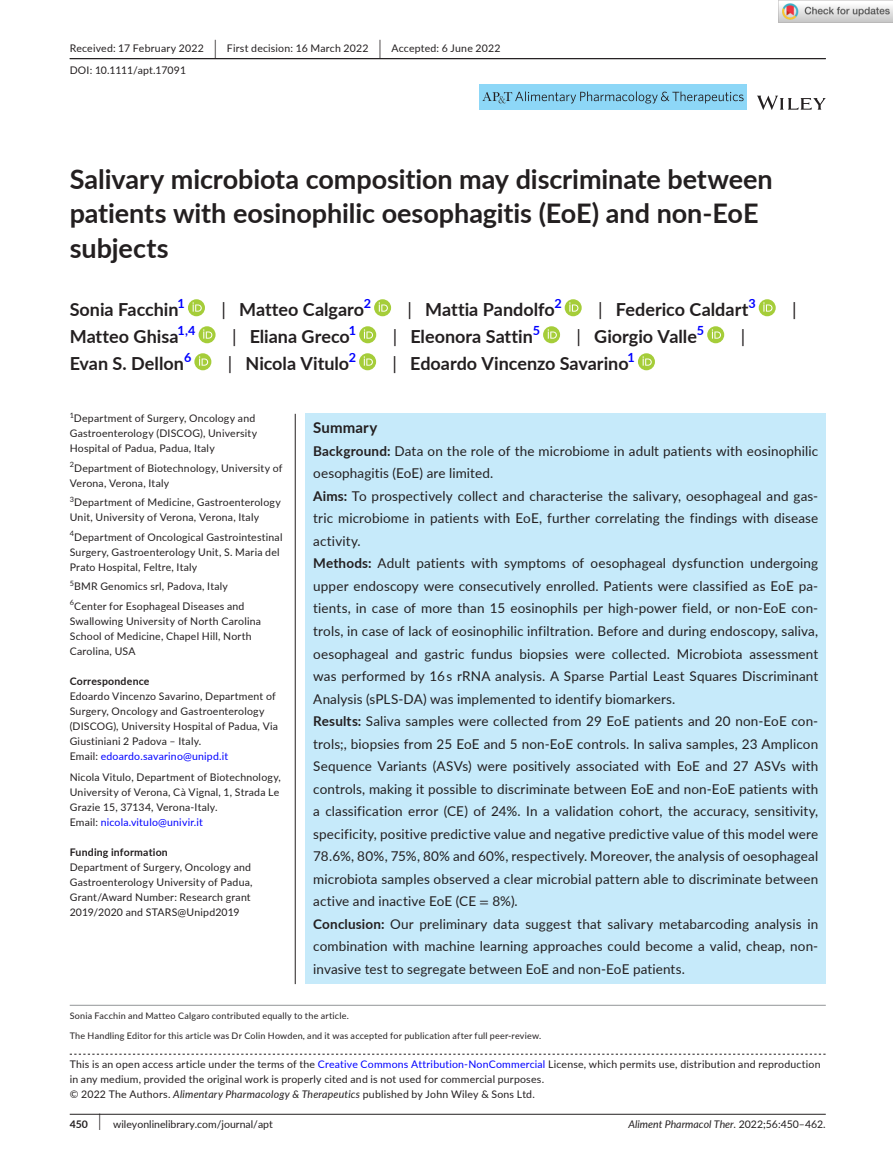
<style>
.page{position:relative;width:893px;height:1174px;background:#fff}
.page>*{position:absolute;margin:0;border:0;box-sizing:border-box;transform-origin:0 0}
.t1{font:700 27px/34.5px "Lato";letter-spacing:-.005em;color:#231f20}
.t2{font:700 18px "Lato";color:#231f20}
.t3{font:18px "Lato";color:#231f20}
.t4{font:700 15px "Lato";letter-spacing:.01em;color:#231f20}
.t5{font:13.5px/22.5px "Lato";letter-spacing:.01em;color:#231f20}
.t6{font:10.5px/15px "Lato";letter-spacing:.02em;color:#231f20}
.t7{font:10.5px "Lato";color:#231f20}
.t8{font:italic 10.5px "Lato";color:#231f20}
.t9{font:700 10.5px "Lato";letter-spacing:.02em;color:#231f20}
.t10{font:9px/19.5px "Lato";letter-spacing:.025em;color:#231f20}
.s1{font-size:19.65px}
.s2{font-weight:400}
.s3{color:#00f}
.s4{font-weight:700}
.s5{font-family:"STIX"}
.s6{font-style:italic}
.s7{font-size:17.4px}
.s8{font-style:normal}
</style>
<div class="page">
<hr style="left:70px;top:1113px;width:756px;height:1px;background:#231f20">
<svg style="left:757px;top:96px;width:69px;height:14px"></svg>
<div style="left:480px;top:84px;width:267px;height:26px;background:#8dd7f7"></div>
<svg style="left:482px;top:91px;width:262px;height:13px"></svg>
<hr style="left:70px;top:58px;width:756px;height:1px;background:#231f20">
<svg style="left:188px;top:299px;width:17px;height:17px"></svg>
<svg style="left:193px;top:302px;width:9px;height:10px"></svg>
<svg style="left:374px;top:299px;width:17px;height:17px"></svg>
<svg style="left:379px;top:302px;width:9px;height:10px"></svg>
<div style="left:565px;top:299px;width:17px;height:17px;background:#a5cd39;border-radius:50%"></div>
<svg style="left:569px;top:302px;width:9px;height:10px"></svg>
<div style="left:759px;top:299px;width:17px;height:17px;background:#a5cd39;border-radius:50%"></div>
<svg style="left:763px;top:302px;width:9px;height:10px"></svg>
<div style="left:199px;top:326px;width:17px;height:17px;background:#a5cd39;border-radius:50%"></div>
<svg style="left:203px;top:329px;width:9px;height:10px"></svg>
<div style="left:359px;top:326px;width:17px;height:17px;background:#a5cd39;border-radius:50%"></div>
<svg style="left:364px;top:329px;width:9px;height:10px"></svg>
<svg style="left:543px;top:326px;width:17px;height:17px"></svg>
<svg style="left:548px;top:329px;width:9px;height:10px"></svg>
<div style="left:707px;top:326px;width:17px;height:17px;background:#a5cd39;border-radius:50%"></div>
<svg style="left:712px;top:329px;width:9px;height:10px"></svg>
<div style="left:194px;top:353px;width:17px;height:17px;background:#a5cd39;border-radius:50%"></div>
<svg style="left:199px;top:356px;width:9px;height:10px"></svg>
<svg style="left:359px;top:353px;width:17px;height:17px"></svg>
<svg style="left:364px;top:356px;width:9px;height:10px"></svg>
<div style="left:638px;top:353px;width:17px;height:17px;background:#a5cd39;border-radius:50%"></div>
<svg style="left:642px;top:356px;width:10px;height:10px"></svg>
<svg style="left:70px;top:1053px;width:756px;height:1px"></svg>
<hr style="left:70px;top:1005px;width:756px;height:1px;background:#939598">
<div style="left:306px;top:414px;width:520px;height:570px;background:#c6eafa"></div>
<hr style="left:295px;top:414px;width:1px;height:570px;background:#231f20">
<img style="left:779px;top:0;width:114px;height:23px">
<p class="t6" style="left:70px;top:37px;width:432px;line-height:21.8px">Received: 17 February 2022 <span class="s1">|</span> First decision: 16 March 2022 <span class="s1">|</span> Accepted: 6 June 2022<br>DOI: 10.1111/apt.17091</p>
<h1 class="t1" style="left:70px;top:160px;width:704px">Salivary microbiota composition may discriminate between patients with eosinophilic oesophagitis (EoE) and non-EoE subjects</h1>
<h2 class="t2" style="left:70px;top:296px;width:117px">Sonia Facchin<sup>1</sup></h2>
<h2 class="t2" style="left:221px;top:296px;width:151px"><span class="s2">|</span> Matteo Calgaro<sup>2</sup></h2>
<h2 class="t2" style="left:408px;top:296px;width:156px"><span class="s2">|</span> Mattia Pandolfo<sup>2</sup></h2>
<h2 class="t2" style="left:598px;top:296px;width:159px"><span class="s2">|</span> Federico Caldart<sup>3</sup></h2>
<h2 class="t3" style="left:792px;top:297px;width:6px">|</h2>
<h2 class="t2" style="left:70px;top:323px;width:127px">Matteo Ghisa<sup>1,4</sup></h2>
<h2 class="t2" style="left:232px;top:323px;width:126px"><span class="s2">|</span> Eliana Greco<sup>1</sup></h2>
<h2 class="t2" style="left:393px;top:323px;width:149px"><span class="s2">|</span> Eleonora Sattin<sup>5</sup></h2>
<h2 class="t2" style="left:577px;top:323px;width:129px"><span class="s2">|</span> Giorgio Valle<sup>5</sup></h2>
<h2 class="t3" style="left:741px;top:324px;width:6px">|</h2>
<h2 class="t2" style="left:70px;top:350px;width:123px">Evan S. Dellon<sup>6</sup></h2>
<h2 class="t2" style="left:228px;top:350px;width:130px"><span class="s2">|</span> Nicola Vitulo<sup>2</sup></h2>
<h2 class="t2" style="left:393px;top:350px;width:244px"><span class="s2">|</span> Edoardo Vincenzo Savarino<sup>1</sup></h2>
<p class="t6" style="left:70px;top:410px;width:189px"><sup>1</sup>Department of Surgery, Oncology and<br>Gastroenterology (DISCOG), University<br>Hospital of Padua, Padua, Italy</p>
<p class="t6" style="left:70px;top:460px;width:214px"><sup>2</sup>Department of Biotechnology, University of<br>Verona, Verona, Italy</p>
<p class="t6" style="left:70px;top:494px;width:213px"><sup>3</sup>Department of Medicine, Gastroenterology<br>Unit, University of Verona, Verona, Italy</p>
<p class="t6" style="left:70px;top:529px;width:214px"><sup>4</sup>Department of Oncological Gastrointestinal<br>Surgery, Gastroenterology Unit, S. Maria del<br>Prato Hospital, Feltre, Italy</p>
<p class="t6" style="left:70px;top:576px;width:176px;line-height:19.5px"><sup>5</sup>BMR Genomics srl, Padova, Italy<br><sup>6</sup>Center for Esophageal Diseases and</p>
<p class="t6" style="left:70px;top:613px;width:193px">Swallowing University of North Carolina<br>School of Medicine, Chapel Hill, North<br>Carolina, USA</p>
<p class="t9" style="left:70px;top:673px;width:81px">Correspondence</p>
<p class="t6" style="left:70px;top:688px;width:210px">Edoardo Vincenzo Savarino, Department of Surgery, Oncology and Gastroenterology (DISCOG), University Hospital of Padua, Via Giustiniani 2 Padova – Italy.<br>Email: <span class="s3">edoardo.savarino@unipd.it</span></p>
<p class="t6" style="left:70px;top:769px;width:213px">Nicola Vitulo, Department of Biotechnology, University of Verona, Cà Vignal, 1, Strada Le Grazie 15, 37134, Verona-Italy.<br>Email: <span class="s3">nicola.vitulo@univir.it</span></p>
<p class="t9" style="left:70px;top:844px;width:100px">Funding information</p>
<p class="t6" style="left:70px;top:859px;width:184px">Department of Surgery, Oncology and Gastroenterology University of Padua, Grant/Award Number: Research grant 2019/2020 and STARS@Unipd2019</p>
<p class="t4" style="left:313px;top:417px;width:66px">Summary</p>
<p class="t5" style="left:313px;top:439px;width:507px"><span class="s4">Background:</span> Data on the role of the microbiome in adult patients with eosinophilic oesophagitis (EoE) are limited.<br><span class="s4">Aims:</span> To prospectively collect and characterise the salivary, oesophageal and gas&shy;tric microbiome in patients with EoE, further correlating the findings with disease activity.<br><span class="s4">Methods:</span> Adult patients with symptoms of oesophageal dysfunction undergoing upper endoscopy were consecutively enrolled. Patients were classified as EoE pa&shy;tients, in case of more than 15 eosinophils per high-power field, or non-EoE con&shy;trols, in case of lack of eosinophilic infiltration. Before and during endoscopy, saliva, oesophageal and gastric fundus biopsies were collected. Microbiota assessment was performed by 16 s rRNA analysis. A Sparse Partial Least Squares Discriminant Analysis (sPLS-DA) was implemented to identify biomarkers.<br><span class="s4">Results:</span> Saliva samples were collected from 29 EoE patients and 20 non-EoE con&shy;trols;, biopsies from 25 EoE and 5 non-EoE controls. In saliva samples, 23 Amplicon Sequence Variants (ASVs) were positively associated with EoE and 27 ASVs with controls, making it possible to discriminate between EoE and non-EoE patients with a classification error (CE) of 24%. In a validation cohort, the accuracy, sensitivity, specificity, positive predictive value and negative predictive value of this model were 78.6%, 80%, 75%, 80% and 60%, respectively. Moreover, the analysis of oesophageal microbiota samples observed a clear microbial pattern able to discriminate between active and inactive EoE (CE <span class="s5">=</span> 8%).<br><span class="s4">Conclusion:</span> Our preliminary data suggest that salivary metabarcoding analysis in combination with machine learning approaches could become a valid, cheap, non&shy;invasive test to segregate between EoE and non-EoE patients.</p>
<p class="t10" style="left:70px;top:1005px;width:473px">Sonia Facchin and Matteo Calgaro contributed equally to the article.<br>The Handling Editor for this article was Dr Colin Howden, and it was accepted for publication after full peer-review.</p>
<p class="t6" style="left:70px;top:1056px;width:752px">This is an open access article under the terms of the <span class="s3">Creative Commons Attribution-NonCommercial</span> License, which permits use, distribution and reproduction in any medium, provided the original work is properly cited and is not used for commercial purposes.<br>© 2022 The Authors. <span class="s6">Alimentary Pharmacology &amp; Therapeutics</span> published by John Wiley &amp; Sons Ltd.</p>
<p class="t7" style="left:70px;top:1116px;width:205px"><span class="s4">450</span> <span class="s7">|</span> wileyonlinelibrary.com/journal/apt</p>
<p class="t8" style="left:628px;top:1116px;width:199px">Aliment Pharmacol Ther. <span class="s8">2022;56:450–462.</span></p>
</div>
